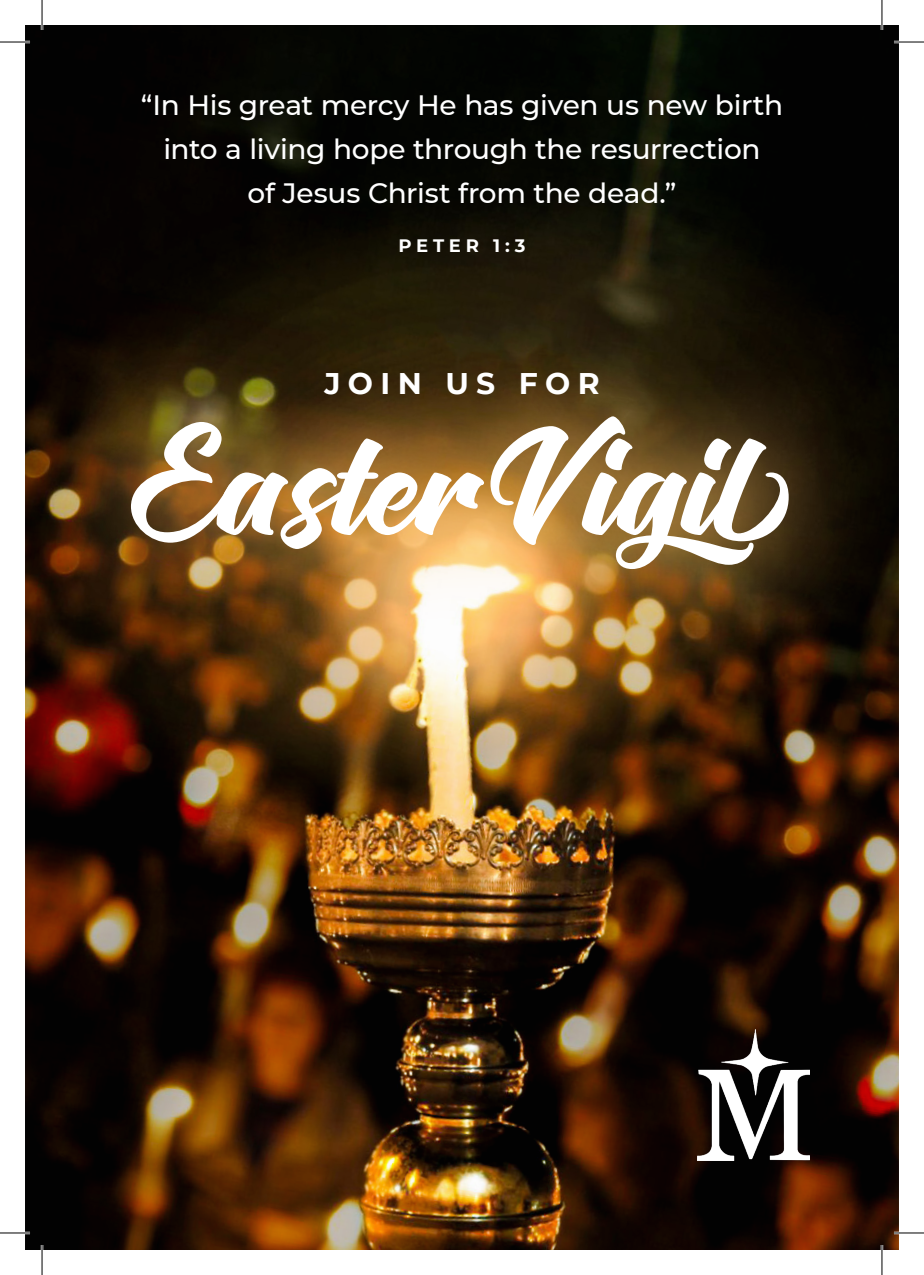
<style>
.page{position:relative;width:924px;height:1275px;background:#fff}
.page>*{position:absolute;margin:0;border:0;box-sizing:border-box;transform-origin:0 0}
.t1{font:186.2px "Flaming";color:#fff}
.t2{font:700 29.8px "Montserrat";letter-spacing:.25em;color:#fff}
.t3{font:500 28px/44px "Montserrat";letter-spacing:-.01em;color:#fff;text-align:center}
.t4{font:700 18px "Montserrat";letter-spacing:.26em;color:#fff}
</style>
<div class="page">
<img style="left:25px;top:25px;width:873px;height:1225px">
<img style="left:46px;top:334px;width:828px;height:318px">
<img style="left:697px;top:1029px;width:112px;height:132px">
<hr style="left:0;top:41px;width:30px;height:2px;background:#fff">
<hr style="left:893px;top:41px;width:30px;height:2px;background:#fff">
<hr style="left:0;top:1231px;width:30px;height:3px;background:#fff">
<hr style="left:893px;top:1231px;width:30px;height:3px;background:#fff">
<hr style="left:41px;top:0;width:2px;height:30px;background:#fff">
<hr style="left:41px;top:1245px;width:2px;height:30px;background:#fff">
<hr style="left:880px;top:0;width:2px;height:30px;background:#fff">
<hr style="left:880px;top:1245px;width:2px;height:30px;background:#fff">
<hr style="left:0;top:42px;width:30px;height:1px;background:#000">
<hr style="left:893px;top:42px;width:30px;height:1px;background:#000">
<hr style="left:0;top:1232px;width:30px;height:1px;background:#000">
<hr style="left:893px;top:1232px;width:30px;height:1px;background:#000">
<hr style="left:42px;top:0;width:1px;height:30px;background:#000">
<hr style="left:42px;top:1245px;width:1px;height:30px;background:#000">
<hr style="left:881px;top:0;width:1px;height:30px;background:#000">
<hr style="left:881px;top:1245px;width:1px;height:30px;background:#000">
<p class="t3" style="left:141px;top:81px;width:643px">“In His great mercy He has given us new birth into a living hope through the resurrection</p>
<p class="t3" style="left:247px;top:169px;width:430px">of Jesus Christ from the dead.”</p>
<p class="t4" style="left:398px;top:232px;width:128px">PETER 1:3</p>
<p class="t2" style="left:324px;top:361px;width:276px">JOIN US FOR</p>
<p class="t1" style="left:129px;top:373px;width:666px">EasterVigil</p>
</div>
